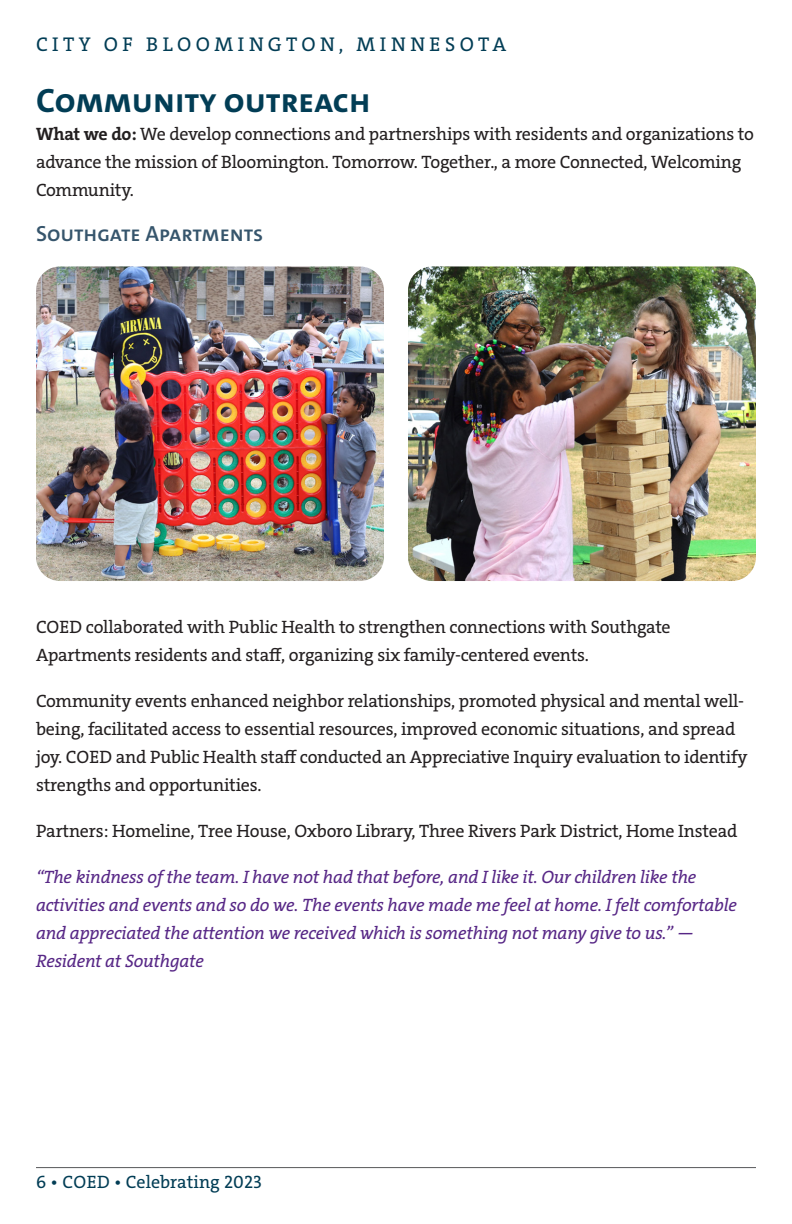
<style>
.page{position:relative;width:792px;height:1224px;background:#fff}
.page>*{position:absolute;margin:0;border:0;box-sizing:border-box;transform-origin:0 0}
.Outcome{font:700 34px "The Sans";color:#023d55}
.Hed_2{font:600 22px "The Sans";color:#36556c}
.t1{font:20px "The Serif";letter-spacing:.225em;color:#023d55}
.Paragraph{font:18px/28px "The Serif";letter-spacing:-.01em;color:#231f20}
.Quotes{font:italic 18px/28px "The Serif";letter-spacing:-.01em;color:#572786}
.t2{font:18px "The Serif";color:#023d55}
.s1{font-weight:700}
</style>
<div class="page">
<hr style="left:36px;top:1167px;width:720px;height:1px;background:#57585a">
<img style="left:36px;top:266px;width:348px;height:315px">
<img style="left:408px;top:266px;width:348px;height:315px">
<p class="t1" style="left:36px;top:31px;width:472px">CITY OF BLOOMINGTON, MINNESOTA</p>
<p class="Outcome" style="left:36px;top:79px;width:336px">Community outreach</p>
<p class="Paragraph" style="left:36px;top:120px;width:719px"><span class="s1">What we do:</span> We develop connections and partnerships with residents and organizations to advance the mission of Bloomington. Tomorrow. Together., a more Connected, Welcoming<br>Community.</p>
<p class="Hed_2" style="left:36px;top:219px;width:229px">Southgate Apartments</p>
<p class="Paragraph" style="left:36px;top:613px;width:636px">COED collaborated with Public Health to strengthen connections with Southgate<br>Apartments residents and staff, organizing six family-centered events.</p>
<p class="Paragraph" style="left:36px;top:687px;width:713px">Community events enhanced neighbor relationships, promoted physical and mental well&shy;being, facilitated access to essential resources, improved economic situations, and spread joy. COED and Public Health staff conducted an Appreciative Inquiry evaluation to identify strengths and opportunities.</p>
<p class="Paragraph" style="left:36px;top:817px;width:703px">Partners: Homeline, Tree House, Oxboro Library, Three Rivers Park District, Home Instead</p>
<p class="Quotes" style="left:36px;top:863px;width:702px">“The kindness of the team. I have not had that before, and I like it. Our children like the activities and events and so do we. The events have made me feel at home. I felt comfortable and appreciated the attention we received which is something not many give to us.” — Resident at Southgate</p>
<p class="t2" style="left:36px;top:1170px;width:227px">6 • COED • Celebrating 2023</p>
</div>
